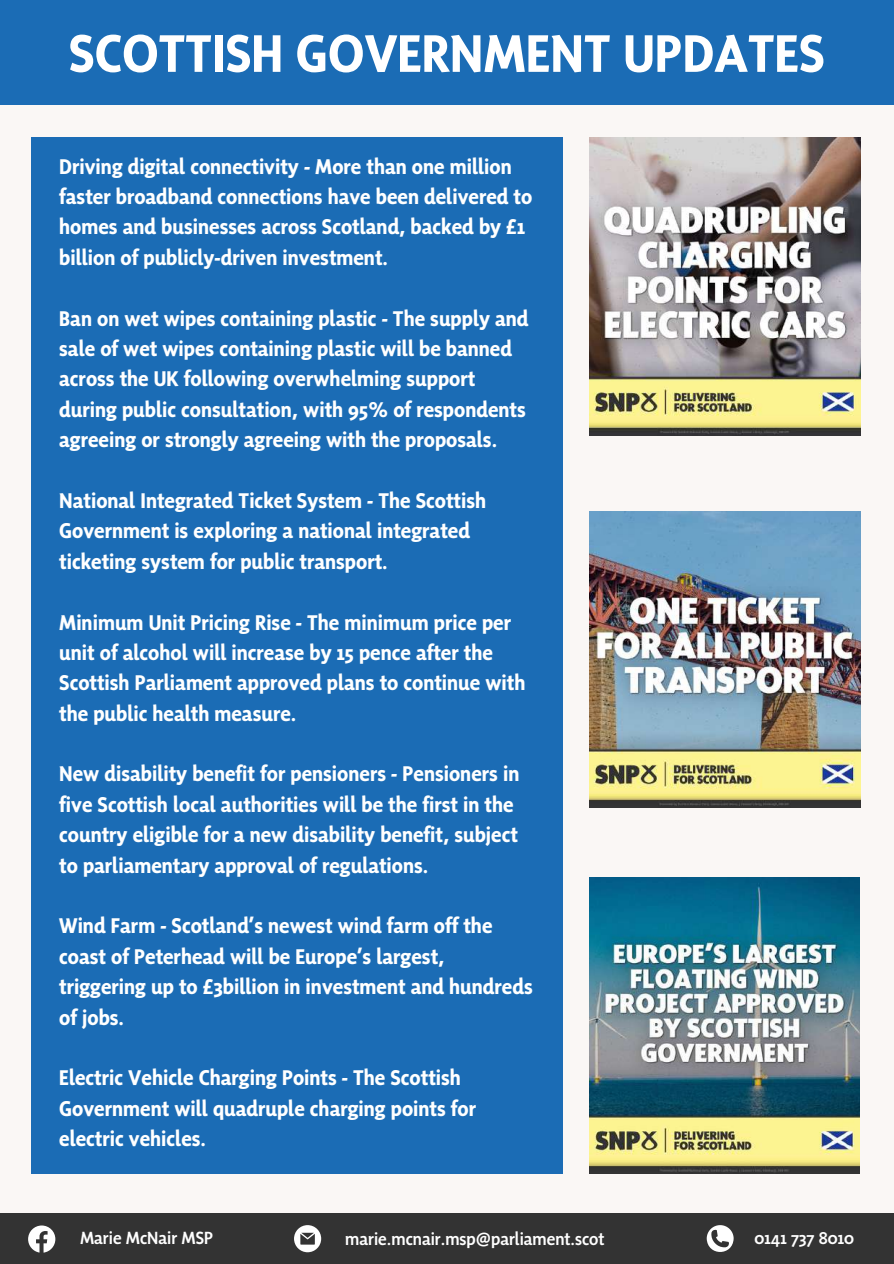
<style>
.page{position:relative;width:894px;height:1264px;background:#fff}
.page>*{position:absolute;margin:0;border:0;box-sizing:border-box;transform-origin:0 0}
.t1{font:700 54px "Sensibility";color:#fff}
.t2{font:700 21.75px/30.3px "Sensibility";color:#fff}
.t3{font:500 18px "Sensibility";color:#fff}
</style>
<div class="page">
<div style="left:0;top:0;width:893px;height:1263px;background:#faf7f5"></div>
<div style="left:31px;top:138px;width:532px;height:1035px;background:#1b6cb5"></div>
<div style="left:0;top:0;width:893px;height:104px;background:#1b6cb5"></div>
<div style="left:0;top:1212px;width:893px;height:51px;background:#333"></div>
<svg style="left:706px;top:1225px;width:27px;height:27px"></svg>
<svg style="left:294px;top:1225px;width:27px;height:27px"></svg>
<svg style="left:28px;top:1225px;width:27px;height:27px"></svg>
<img style="left:589px;top:138px;width:271px;height:297px">
<img style="left:589px;top:511px;width:271px;height:296px">
<img style="left:589px;top:877px;width:270px;height:296px">
<h1 class="t1" style="left:69px;top:17px;width:757px">SCOTTISH GOVERNMENT UPDATES</h1>
<p class="t2" style="left:59px;top:150px;width:474px">Driving digital connectivity - More than one million faster broadband connections have been delivered to homes and businesses across Scotland, backed by £1 billion of publicly-driven investment.</p>
<p class="t2" style="left:59px;top:302px;width:470px">Ban on wet wipes containing plastic - The supply and sale of wet wipes containing plastic will be banned across the UK following overwhelming support during public consultation, with 95% of respondents agreeing or strongly agreeing with the proposals.</p>
<p class="t2" style="left:59px;top:485px;width:428px">National Integrated Ticket System - The Scottish<br>Government is exploring a national integrated ticketing system for public transport.</p>
<p class="t2" style="left:59px;top:606px;width:467px">Minimum Unit Pricing Rise - The minimum price per unit of alcohol will increase by 15 pence after the Scottish Parliament approved plans to continue with the public health measure.</p>
<p class="t2" style="left:59px;top:758px;width:461px">New disability benefit for pensioners - Pensioners in five Scottish local authorities will be the first in the country eligible for a new disability benefit, subject to parliamentary approval of regulations.</p>
<p class="t2" style="left:59px;top:910px;width:475px">Wind Farm - Scotland’s newest wind farm off the coast of Peterhead will be Europe’s largest, triggering up to £3billion in investment and hundreds of jobs.</p>
<p class="t2" style="left:59px;top:1062px;width:418px">Electric Vehicle Charging Points - The Scottish<br>Government will quadruple charging points for electric vehicles.</p>
<p class="t3" style="left:80px;top:1225px;width:134px">Marie McNair MSP</p>
<p class="t3" style="left:345px;top:1226px;width:260px">marie.mcnair.msp@parliament.scot</p>
<p class="t3" style="left:754px;top:1225px;width:101px">0141 737 8010</p>
</div>
